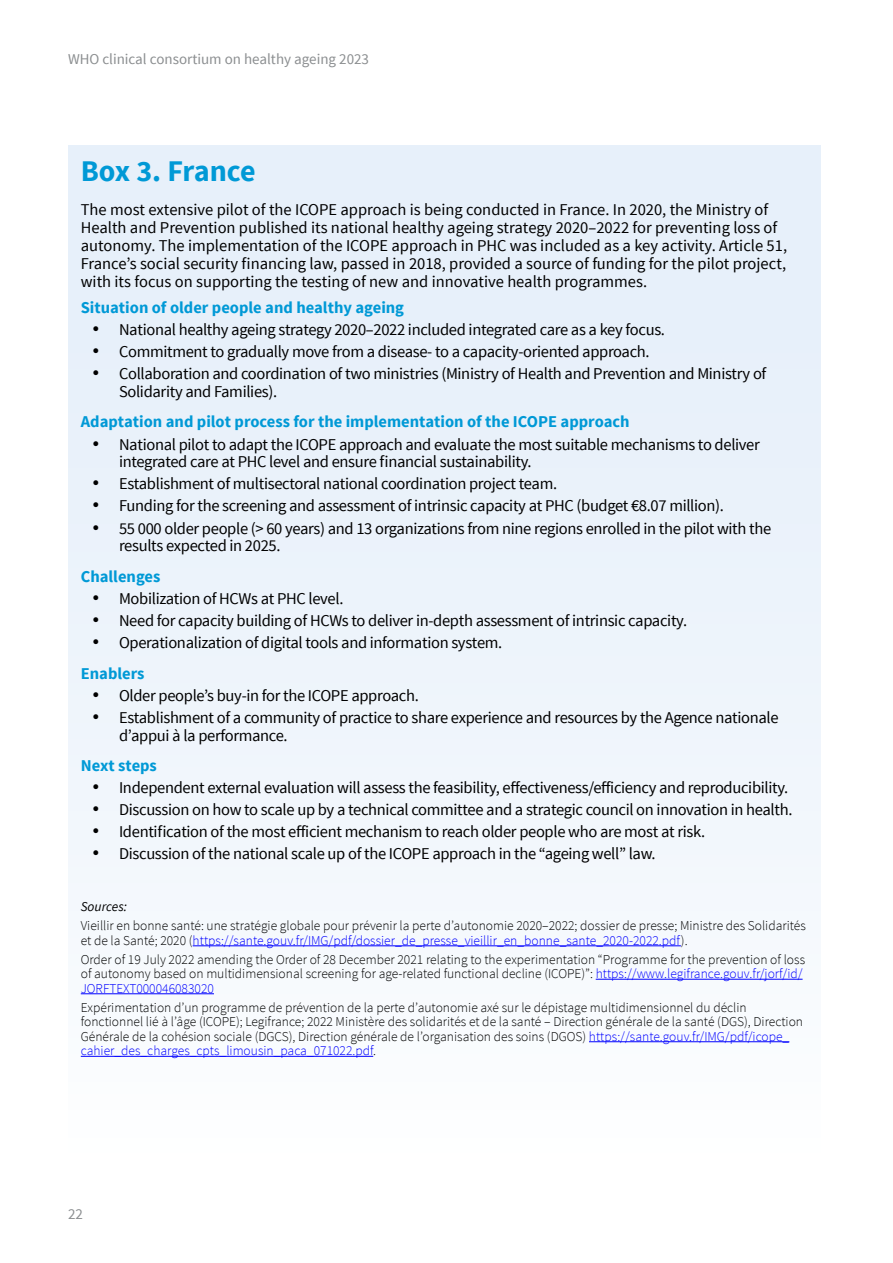
<style>
.page{position:relative;width:893px;height:1263px;background:#fff}
.page>*{position:absolute;margin:0;border:0;box-sizing:border-box;transform-origin:0 0}
.t1{font:700 30px "Source Sans Pro";letter-spacing:-.02em;color:#0099d6}
.t2{font:16.5px/17.9px "Source Sans Pro";letter-spacing:-.02em;color:#000}
.t3{font:16.5px/17.9px "Source Sans Pro";color:#000}
.t4{font:700 16.5px "Source Sans Pro";color:#0099d6}
.t5{font:15px "Source Sans Pro";color:#8b8e90}
.t6{font:300 13.5px/14.5px "Source Sans Pro";color:#000}
.t7{font:italic 13.5px "Source Sans Pro";color:#000}
.s1{font-weight:700;color:#0099d6}
.s2{color:#00f}
</style>
<div class="page">
<div style="left:68px;top:145px;width:753px;height:1016px;background:linear-gradient(to bottom,#e3edf9,#fbfcfe)"></div>
<hr style="left:193px;top:945px;width:488px;height:1px;background:#00f">
<hr style="left:596px;top:979px;width:207px;height:1px;background:#00f">
<hr style="left:81px;top:993px;width:133px;height:1px;background:#00f">
<hr style="left:589px;top:1041px;width:200px;height:1px;background:#00f">
<hr style="left:81px;top:1056px;width:292px;height:1px;background:#00f">
<p class="t5" style="left:68px;top:50px;width:302px">WHO clinical consortium on healthy ageing 2023</p>
<h1 class="t1" style="left:81px;top:151px;width:176px">Box 3. France</h1>
<p class="t3" style="left:81px;top:201px;width:708px">The most extensive pilot of the ICOPE approach is being conducted in France. In 2020, the Ministry of Health and Prevention published its national healthy ageing strategy 2020–2022 for preventing loss of autonomy. The implementation of the ICOPE approach in PHC was included as a key activity. Article 51, France’s social security financing law, passed in 2018, provided a source of funding for the pilot project, with its focus on supporting the testing of new and innovative health programmes.</p>
<p class="t4" style="left:81px;top:297px;width:325px">Situation of older people and healthy ageing</p>
<p class="t2" style="left:92px;top:321px;width:574px">• National healthy ageing strategy 2020–2022 included integrated care as a key focus.</p>
<p class="t2" style="left:92px;top:343px;width:559px">• Commitment to gradually move from a disease- to a capacity-oriented approach.</p>
<p class="t2" style="left:119px;top:365px;width:649px;text-indent:-27px">• Collaboration and coordination of two ministries (Ministry of Health and Prevention and Ministry of<br>Solidarity and Families).</p>
<p class="t4" style="left:81px;top:411px;width:550px">Adaptation and pilot process for the implementation of the ICOPE approach</p>
<p class="t2" style="left:119px;top:435px;width:642px;text-indent:-27px">• National pilot to adapt the ICOPE approach and evaluate the most suitable mechanisms to deliver integrated care at PHC level and ensure financial sustainability.</p>
<p class="t2" style="left:92px;top:475px;width:467px">• Establishment of multisectoral national coordination project team.</p>
<p class="t2" style="left:92px;top:497px;width:633px">• Funding for the screening and assessment of intrinsic capacity at PHC (budget €8.07 million).</p>
<p class="t2" style="left:119px;top:519px;width:654px;text-indent:-27px">• 55 000 older people (&gt; 60 years) and 13 organizations from nine regions enrolled in the pilot with the results expected in 2025.</p>
<p class="t4" style="left:81px;top:566px;width:81px">Challenges</p>
<p class="t2" style="left:92px;top:590px;width:253px">• Mobilization of HCWs at PHC level.</p>
<p class="t2" style="left:92px;top:612px;width:597px">• Need for capacity building of HCWs to deliver in-depth assessment of intrinsic capacity.</p>
<p class="t2" style="left:81px;top:628px;width:423px;line-height:30.6px;text-indent:11px">• Operationalization of digital tools and information system.<br><span class="s1">Enablers</span></p>
<p class="t2" style="left:92px;top:687px;width:328px">• Older people’s buy-in for the ICOPE approach.</p>
<p class="t2" style="left:119px;top:709px;width:661px;text-indent:-27px">• Establishment of a community of practice to share experience and resources by the Agence nationale d’appui à la performance.</p>
<p class="t4" style="left:81px;top:755px;width:78px">Next steps</p>
<p class="t2" style="left:92px;top:779px;width:698px">• Independent external evaluation will assess the feasibility, effectiveness/efficiency and reproducibility.</p>
<p class="t2" style="left:92px;top:801px;width:702px">• Discussion on how to scale up by a technical committee and a strategic council on innovation in health.</p>
<p class="t2" style="left:92px;top:823px;width:615px">• Identification of the most efficient mechanism to reach older people who are most at risk.</p>
<p class="t2" style="left:92px;top:845px;width:565px">• Discussion of the national scale up of the ICOPE approach in the “ageing well” law.</p>
<p class="t7" style="left:81px;top:899px;width:48px">Sources:</p>
<p class="t6" style="left:81px;top:918px;width:727px">Vieillir en bonne santé: une stratégie globale pour prévenir la perte d’autonomie 2020–2022; dossier de presse; Ministre des Solidarités et de la Santé; 2020 (<span class="s2">https://sante.gouv.fr/IMG/pdf/dossier_de_presse_vieillir_en_bonne_sante_2020-2022.pdf</span>).</p>
<p class="t6" style="left:81px;top:952px;width:726px">Order of 19 July 2022 amending the Order of 28 December 2021 relating to the experimentation “Programme for the prevention of loss of autonomy based on multidimensional screening for age-related functional decline (ICOPE)”: <span class="s2">https://www.legifrance.gouv.fr/jorf/id/<br>JORFTEXT000046083020</span></p>
<p class="t6" style="left:81px;top:1000px;width:724px">Expérimentation d’un programme de prévention de la perte d’autonomie axé sur le dépistage multidimensionnel du déclin fonctionnel lié à l’âge (ICOPE); Legifrance; 2022 Ministère des solidarités et de la santé – Direction générale de la santé (DGS), Direction Générale de la cohésion sociale (DGCS), Direction générale de l’organisation des soins (DGOS) <span class="s2">https://sante.gouv.fr/IMG/pdf/icope_ cahier_des_charges_cpts_limousin_paca_071022.pdf</span>.</p>
<p class="t5" style="left:68px;top:1205px;width:16px">22</p>
</div>
